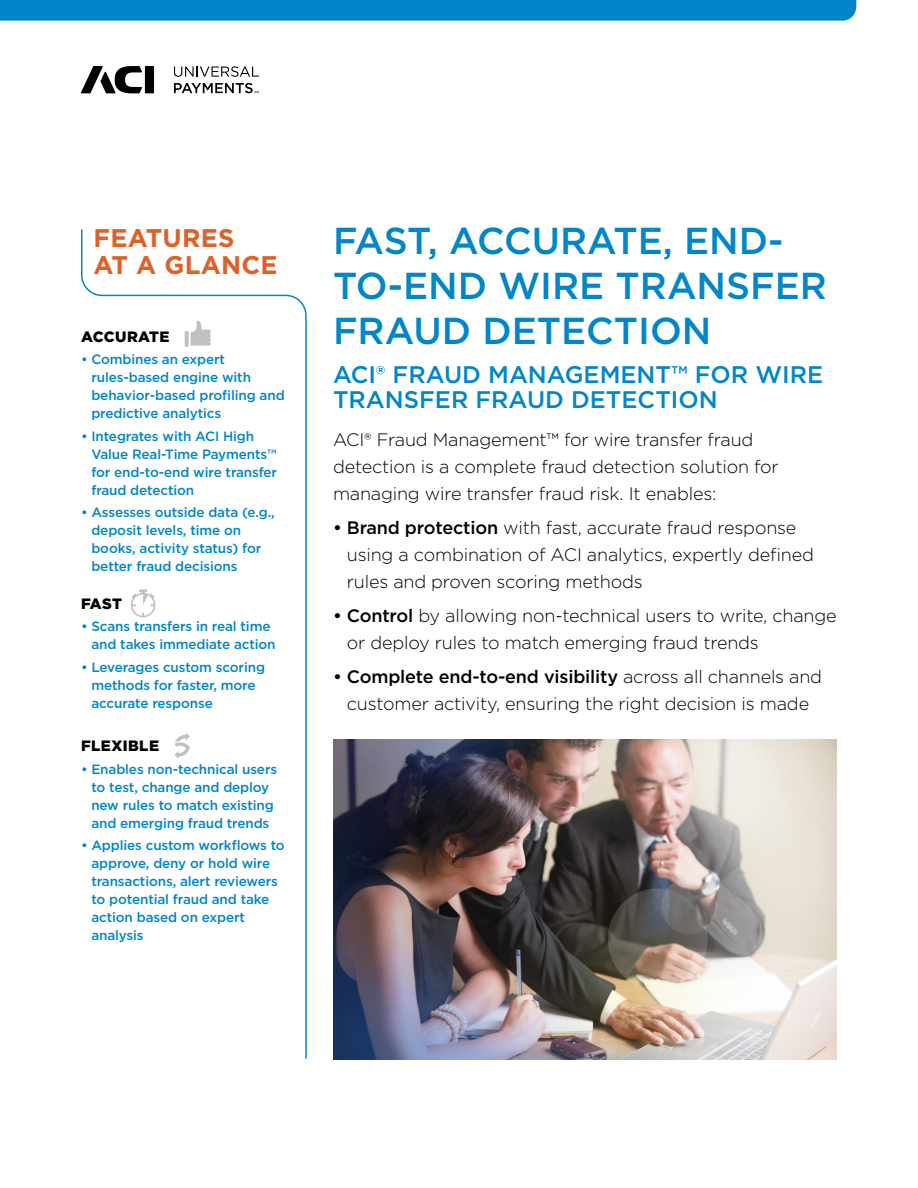
<style>
.page{position:relative;width:918px;height:1188px;background:#fff}
.page>*{position:absolute;margin:0;border:0;box-sizing:border-box;transform-origin:0 0}
.t1{font:500 37.5px/45px "Gotham";color:#0086c9}
.t2{font:700 25.5px/27px "Gotham";letter-spacing:.01em;color:#de6128}
.t3{font:500 24px/25.5px "Gotham";color:#0086c9}
.t4{font:300 18px/27px "Gotham";letter-spacing:-.01em;color:#000}
.t5{font:900 15px "Gotham";letter-spacing:.03em;color:#000}
.t6{font:500 13.5px/18px "Gotham";letter-spacing:-.01em;color:#0086c9}
.s1{font-weight:500}
</style>
<div class="page">
<svg style="left:81px;top:229px;width:226px;height:830px"></svg>
<div style="left:0;top:0;width:856px;height:21px;background:#0086c9"></div>
<img style="left:333px;top:740px;width:504px;height:319px">
<svg style="left:185px;top:319px;width:26px;height:28px"></svg>
<svg style="left:174px;top:732px;width:16px;height:27px"></svg>
<svg style="left:131px;top:590px;width:24px;height:27px"></svg>
<svg style="left:174px;top:66px;width:85px;height:11px"></svg>
<div style="left:145px;top:66px;width:9px;height:27px;background:#000"></div>
<svg style="left:81px;top:66px;width:61px;height:27px"></svg>
<svg style="left:174px;top:83px;width:85px;height:10px"></svg>
<h2 class="t2" style="left:93px;top:225px;width:186px">FEATURES<br>AT A GLANCE</h2>
<p class="t5" style="left:81px;top:326px;width:90px">ACCURATE</p>
<p class="t6" style="left:91px;top:350px;width:195px;text-indent:-10px">• Combines an expert rules-based engine with behavior-based profiling and predictive analytics</p>
<p class="t6" style="left:91px;top:427px;width:187px;text-indent:-10px">• Integrates with ACI High<br>Value Real-Time Payments™ for end-to-end wire transfer fraud detection</p>
<p class="t6" style="left:91px;top:503px;width:185px;text-indent:-10px">• Assesses outside data (e.g., deposit levels, time on books, activity status) for better fraud decisions</p>
<p class="t5" style="left:81px;top:593px;width:43px">FAST</p>
<p class="t6" style="left:91px;top:617px;width:186px;text-indent:-10px">• Scans transfers in real time and takes immediate action</p>
<p class="t6" style="left:91px;top:658px;width:175px;text-indent:-10px">• Leverages custom scoring methods for faster, more accurate response</p>
<p class="t5" style="left:81px;top:736px;width:80px">FLEXIBLE</p>
<p class="t6" style="left:81px;top:760px;width:198px;text-align:center">• Enables non-technical users to test, change and deploy new rules to match existing and emerging fraud trends</p>
<p class="t6" style="left:91px;top:836px;width:195px;text-indent:-10px">• Applies custom workflows to approve, deny or hold wire transactions, alert reviewers to potential fraud and take action based on expert analysis</p>
<h1 class="t1" style="left:333px;top:217px;width:496px">FAST, ACCURATE, END-<br>TO-END WIRE TRANSFER<br>FRAUD DETECTION</h1>
<h3 class="t3" style="left:333px;top:361px;width:492px">ACI® FRAUD MANAGEMENT™ FOR WIRE<br>TRANSFER FRAUD DETECTION</h3>
<h3 class="t4" style="left:333px;top:426px;width:447px">ACI® Fraud Management™ for wire transfer fraud detection is a complete fraud detection solution for managing wire transfer fraud risk. It enables:</h3>
<h3 class="t4" style="left:347px;top:514px;width:469px;text-indent:-14px"><span class="s1">• Brand protection</span> with fast, accurate fraud response using a combination of ACI analytics, expertly defined rules and proven scoring methods</h3>
<h3 class="t4" style="left:347px;top:602px;width:491px;text-indent:-14px"><span class="s1">• Control</span> by allowing non-technical users to write, change or deploy rules to match emerging fraud trends</h3>
<h3 class="t4" style="left:333px;top:662px;width:491px;text-align:center"><span class="s1">• Complete end-to-end visibility</span> across all channels and customer activity, ensuring the right decision is made</h3>
</div>
